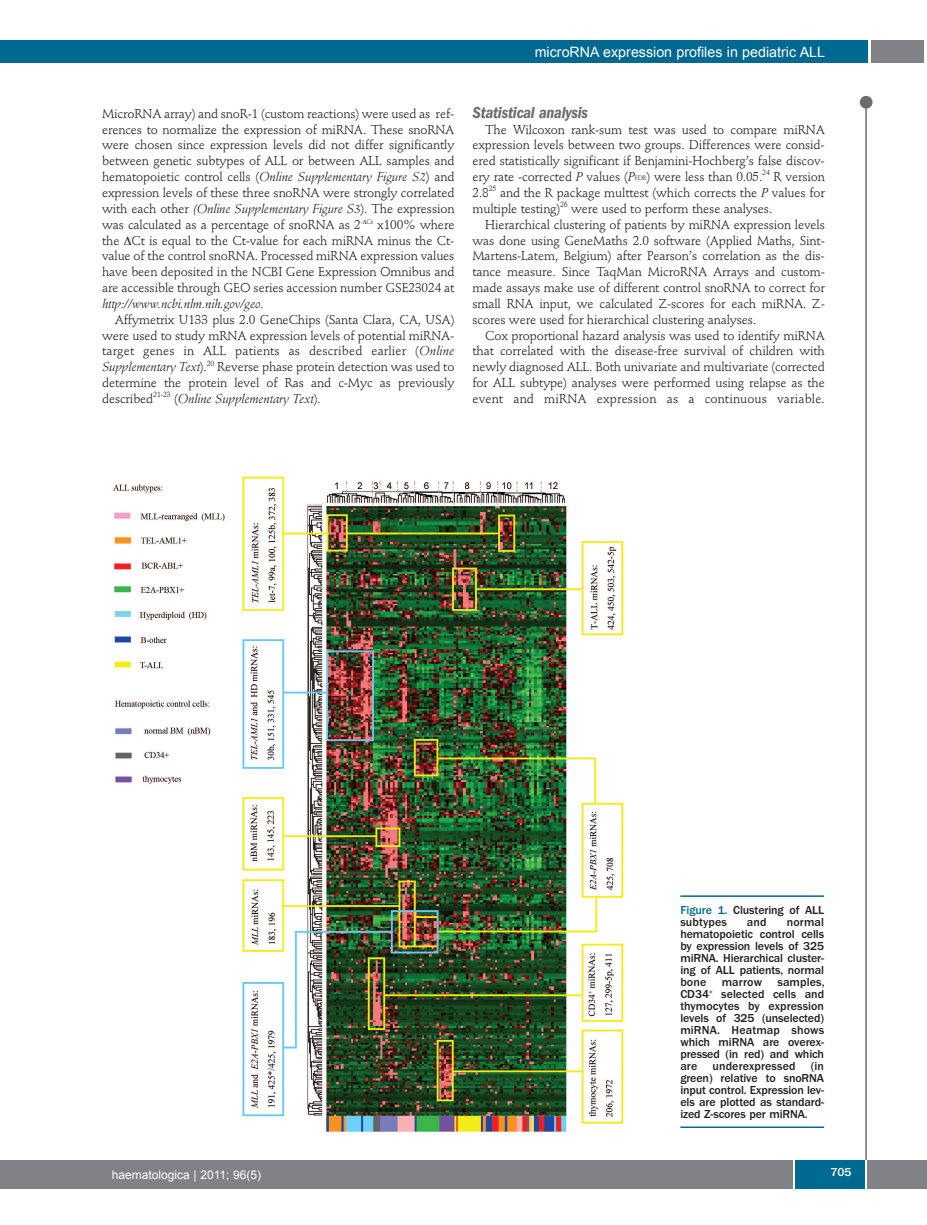
<style>
.page{position:relative;width:927px;height:1225px;background:#fff}
.page>*{position:absolute;margin:0;border:0;box-sizing:border-box;transform-origin:0 0}
.t1{font:italic 600 condensed 16.5px "Franklin Gothic";letter-spacing:-.01em;color:#6c6d70}
.t2{font:14.25px "Arial";color:#fff}
.t3{font:12.75px/15.9px "Stempel Schneidler";letter-spacing:-.01em;color:#231f20;text-align:justify}
.t4{font:500 12px/12px "Franklin Gothic";letter-spacing:-.01em;color:#231f20;text-align:justify}
.t5{font:12px "Arial";color:#fff}
.t6{font:500 12px "Franklin Gothic";letter-spacing:.01em;color:#231f20}
.t7{font:500 12px "Franklin Gothic";color:#fff}
.s1{font-style:italic}
.s2{font-size:6.3px}
.s3{color:#006991}
</style>
<div class="page">
<div style="left:860px;top:96px;width:12px;height:13px;background:#6c6d70;border-radius:50%"></div>
<hr style="left:865px;top:98px;width:2px;height:1062px;background:#6c6d70">
<div style="left:871px;top:40px;width:52px;height:22px;background:#808285"></div>
<div style="left:18px;top:40px;width:849px;height:22px;background:#006991"></div>
<div style="left:17px;top:1160px;width:910px;height:28px;background:#808285"></div>
<div style="left:795px;top:1160px;width:70px;height:28px;background:#006991"></div>
<hr style="left:793px;top:1160px;width:2px;height:28px;background:#fff">
<hr style="left:865px;top:1160px;width:2px;height:28px;background:#fff">
<div style="left:0;top:40px;width:19px;height:22px;background:#006991"></div>
<div style="left:0;top:1160px;width:18px;height:28px;background:#808285"></div>
<img style="left:113px;top:476px;width:511px;height:656px">
<hr style="left:680px;top:895px;width:144px;height:2px;background:#006991">
<hr style="left:680px;top:1126px;width:144px;height:2px;background:#006991">
<p class="t2" style="left:535px;top:44px;width:292px">microRNA expression profiles in pediatric ALL</p>
<p class="t3" style="left:102px;top:107px;width:354px">MicroRNA array) and snoR-1 (custom reactions) were used as ref&shy;erences to normalize the expression of miRNA. These snoRNA were chosen since expression levels did not differ significantly between genetic subtypes of ALL or between ALL samples and hematopoietic control cells (<span class="s1">Online Supplementary Figure S2</span>) and expression levels of these three snoRNA were strongly correlated with each other <span class="s1">(Online Supplementary Figure S3</span>). The expression was calculated as a percentage of snoRNA as 2<sup>-</sup> <sup>Ct</sup> x100% where the Ct is equal to the Ct-value for each miRNA minus the Ct&shy;value of the control snoRNA. Processed miRNA expression values have been deposited in the NCBI Gene Expression Omnibus and are accessible through GEO series accession number GSE23024 at <span class="s1">http://www.ncbi.nlm.nih.gov/geo</span>.</p>
<p class="t3" style="left:102px;top:313px;width:354px;text-indent:13px">Affymetrix U133 plus 2.0 GeneChips (Santa Clara, CA, USA) were used to study mRNA expression levels of potential miRNA&shy;target genes in ALL patients as described earlier (<span class="s1">Online Supplementary Text</span>).<sup>20</sup> Reverse phase protein detection was used to determine the protein level of Ras and c-Myc as previously described<sup>21-23</sup> (<span class="s1">Online Supplementary Text</span>).</p>
<p class="t1" style="left:472px;top:106px;width:117px">Statistical analysis</p>
<p class="t3" style="left:472px;top:122px;width:354px;text-indent:13px">The Wilcoxon rank-sum test was used to compare miRNA expression levels between two groups. Differences were consid&shy;ered statistically significant if Benjamini-Hochberg’s false discov&shy;ery rate -corrected <span class="s1">P</span> values (<span class="s1">P</span><span class="s2">FDR</span>) were less than 0.05.<sup>24</sup> R version 2.8<sup>25</sup> and the R package multtest (which corrects the <span class="s1">P</span> values for multiple testing)<sup>26</sup> were used to perform these analyses.</p>
<p class="t3" style="left:472px;top:217px;width:354px;text-indent:13px">Hierarchical clustering of patients by miRNA expression levels was done using GeneMaths 2.0 software (Applied Maths, Sint-Martens-Latem, Belgium) after Pearson’s correlation as the dis&shy;tance measure. Since TaqMan MicroRNA Arrays and custom&shy;made assays make use of different control snoRNA to correct for small RNA input, we calculated Z-scores for each miRNA. Z&shy;scores were used for hierarchical clustering analyses.</p>
<p class="t3" style="left:472px;top:328px;width:354px;text-indent:13px">Cox proportional hazard analysis was used to identify miRNA that correlated with the disease-free survival of children with newly diagnosed ALL. Both univariate and multivariate (corrected for ALL subtype) analyses were performed using relapse as the event and miRNA expression as a continuous variable.</p>
<p class="t4" style="left:680px;top:905px;width:145px"><span class="s3">Figure 1.</span> Clustering of ALL subtypes</p>
<p class="t4" style="left:680px;top:917px;width:145px;text-indent:106px">normal hematopoietic control cells by expression levels of 325 miRNA. Hierarchical cluster&shy;ing of ALL patients, normal bone</p>
<p class="t4" style="left:747px;top:917px;width:21px">and</p>
<p class="t4" style="left:680px;top:977px;width:146px;text-indent:97px">samples, CD34<sup>+</sup> selected cells and thymocytes by expression levels of 325 (unselected) miRNA. Heatmap shows which miRNA are overex&shy;pressed (in red) and which are</p>
<p class="t4" style="left:722px;top:977px;width:42px">marrow</p>
<p class="t4" style="left:680px;top:1061px;width:145px;text-indent:130px">(in green) relative to snoRNA input control. Expression lev&shy;els are plotted as standard&shy;ized Z-scores per miRNA.</p>
<p class="t6" style="left:712px;top:1062px;width:85px">underexpressed</p>
<p class="t5" style="left:112px;top:1168px;width:151px">haematologica | 2011; 96(5)</p>
<p class="t7" style="left:830px;top:1168px;width:23px">705</p>
</div>
